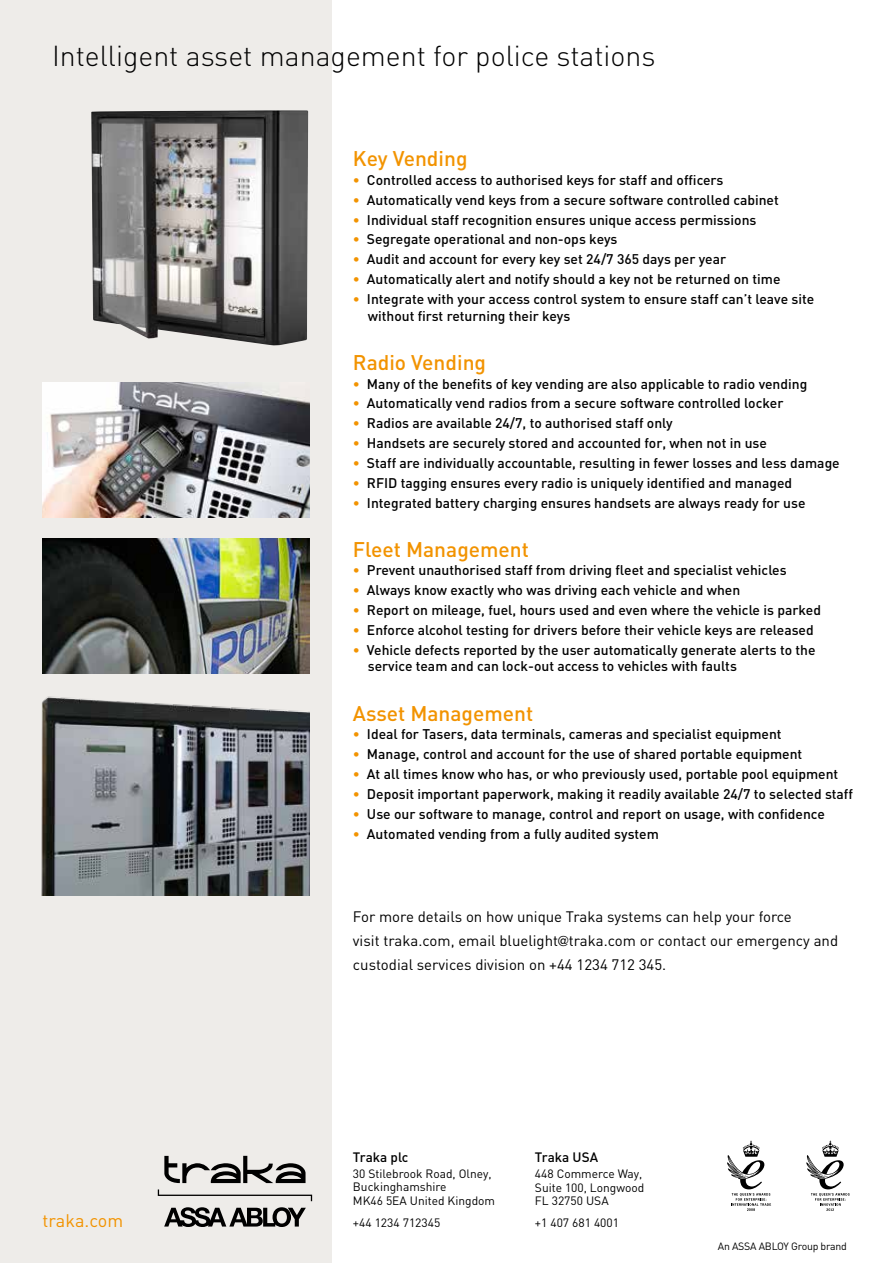
<style>
.page{position:relative;width:893px;height:1263px;background:#fff}
.page>*{position:absolute;margin:0;border:0;box-sizing:border-box;transform-origin:0 0}
.t1{font:300 28.5px "DIN";color:#000}
.t2{font:500 21px "DIN";color:#f29300}
.t3{font:18px "DIN";color:#f29300}
.t4{font:15px/24px "DIN";color:#000}
.t5{font:500 13.8px/16.6px "DIN";color:#000}
.t6{font:500 13.5px "DIN";color:#000}
.t7{font:12px/13.5px "DIN";color:#000}
.t8{font:10.5px "DIN";letter-spacing:-.02em;color:#000}
.s1{color:#f29300}
.s2{font-family:"Din 17"}
</style>
<div class="page">
<div style="left:0;top:0;width:332px;height:1263px;background:#eeece9"></div>
<img style="left:91px;top:110px;width:217px;height:236px">
<img style="left:43px;top:539px;width:266px;height:134px">
<img style="left:41px;top:696px;width:268px;height:200px">
<img style="left:43px;top:383px;width:266px;height:134px">
<svg style="left:727px;top:1141px;width:44px;height:70px"></svg>
<svg style="left:806px;top:1141px;width:44px;height:70px"></svg>
<svg style="left:164px;top:1207px;width:142px;height:20px"></svg>
<svg style="left:158px;top:1189px;width:154px;height:12px"></svg>
<svg style="left:164px;top:1156px;width:142px;height:27px"></svg>
<h1 class="t1" style="left:52px;top:39px;width:605px">Intelligent asset management for police stations</h1>
<h2 class="t2" style="left:353px;top:145px;width:116px">Key Vending</h2>
<p class="t5" style="left:353px;top:171px;width:372px"><span class="s1">•</span> Controlled access to authorised keys for staff and officers</p>
<p class="t5" style="left:353px;top:191px;width:427px"><span class="s1">•</span> Automatically vend keys from a secure software controlled cabinet</p>
<p class="t5" style="left:353px;top:211px;width:405px"><span class="s1">•</span> Individual staff recognition ensures unique access permissions</p>
<p class="t5" style="left:353px;top:231px;width:266px"><span class="s1">•</span> Segregate operational and non-ops keys</p>
<p class="t5" style="left:353px;top:251px;width:375px"><span class="s1">•</span> Audit and account for every key set 24/7 365 days per year</p>
<p class="t5" style="left:353px;top:270px;width:429px"><span class="s1">•</span> Automatically alert and notify should a key not be returned on time</p>
<p class="t5" style="left:368px;top:290px;width:448px;text-indent:-15px"><span class="s1">•</span> Integrate with your access control system to ensure staff can’t leave site without first returning their keys</p>
<h2 class="t2" style="left:353px;top:349px;width:135px">Radio Vending</h2>
<p class="t5" style="left:353px;top:375px;width:456px"><span class="s1">•</span> Many of the benefits of key vending are also applicable to radio vending</p>
<p class="t5" style="left:353px;top:395px;width:432px"><span class="s1">•</span> Automatically vend radios from a secure software controlled locker</p>
<p class="t5" style="left:353px;top:414px;width:321px"><span class="s1">•</span> Radios are available 24/7, to authorised staff only</p>
<p class="t5" style="left:353px;top:434px;width:415px"><span class="s1">•</span> Handsets are securely stored and accounted for, when not in use</p>
<p class="t5" style="left:353px;top:454px;width:488px"><span class="s1">•</span> Staff are individually accountable, resulting in fewer losses and less damage</p>
<p class="t5" style="left:353px;top:474px;width:441px"><span class="s1">•</span> RFID tagging ensures every radio is uniquely identified and managed</p>
<p class="t5" style="left:353px;top:494px;width:454px"><span class="s1">•</span> Integrated battery charging ensures handsets are always ready for use</p>
<h2 class="t2" style="left:353px;top:536px;width:178px">Fleet Management</h2>
<p class="t5" style="left:353px;top:562px;width:435px"><span class="s1">•</span> Prevent unauthorised staff from driving fleet and specialist vehicles</p>
<p class="t5" style="left:353px;top:581px;width:389px"><span class="s1">•</span> Always know exactly who was driving each vehicle and when</p>
<p class="t5" style="left:353px;top:601px;width:470px"><span class="s1">•</span> Report on mileage, fuel, hours used and even where the vehicle is parked</p>
<p class="t5" style="left:353px;top:621px;width:462px"><span class="s1">•</span> Enforce alcohol testing for drivers before their vehicle keys are released</p>
<p class="t5" style="left:368px;top:641px;width:449px;text-indent:-15px"><span class="s1">•</span> Vehicle defects reported by the user automatically generate alerts to the service team and can lock-out access to vehicles with faults</p>
<h2 class="t2" style="left:353px;top:699px;width:182px">Asset Management</h2>
<p class="t5" style="left:353px;top:725px;width:430px"><span class="s1">•</span> Ideal for Tasers, data terminals, cameras and specialist equipment</p>
<p class="t5" style="left:353px;top:745px;width:451px"><span class="s1">•</span> Manage, control and account for the use of shared portable equipment</p>
<p class="t5" style="left:353px;top:765px;width:487px"><span class="s1">•</span> At all times know who has, or who previously used, portable pool equipment</p>
<p class="t5" style="left:353px;top:785px;width:501px"><span class="s1">•</span> Deposit important paperwork, making it readily available 24/7 to selected staff</p>
<p class="t5" style="left:353px;top:805px;width:473px"><span class="s1">•</span> Use our software to manage, control and report on usage, with confidence</p>
<p class="t5" style="left:353px;top:825px;width:307px"><span class="s1">•</span> Automated vending from a fully audited system</p>
<h3 class="t3" style="left:43px;top:1209px;width:82px">traka.com</h3>
<p class="t4" style="left:353px;top:904px;width:487px">For more details on how unique Traka systems can help your force<br>visit traka.com, email bluelight<span class="s2">@</span>traka.com or contact our emergency and custodial services division on +44 1234 712 345.</p>
<p class="t6" style="left:353px;top:1148px;width:57px">Traka plc</p>
<p class="t7" style="left:353px;top:1166px;width:144px">30 Stilebrook Road, Olney,<br>Buckinghamshire<br>MK46 5EA United Kingdom</p>
<p class="t7" style="left:353px;top:1216px;width:89px">+44 1234 712345</p>
<p class="t6" style="left:535px;top:1149px;width:65px">Traka USA</p>
<p class="t7" style="left:535px;top:1167px;width:111px">448 Commerce Way,<br>Suite 100, Longwood<br>FL 32750 USA</p>
<p class="t7" style="left:535px;top:1216px;width:86px">+1 407 681 4001</p>
<p class="t8" style="left:718px;top:1240px;width:131px">An ASSA ABLOY Group brand</p>
</div>
